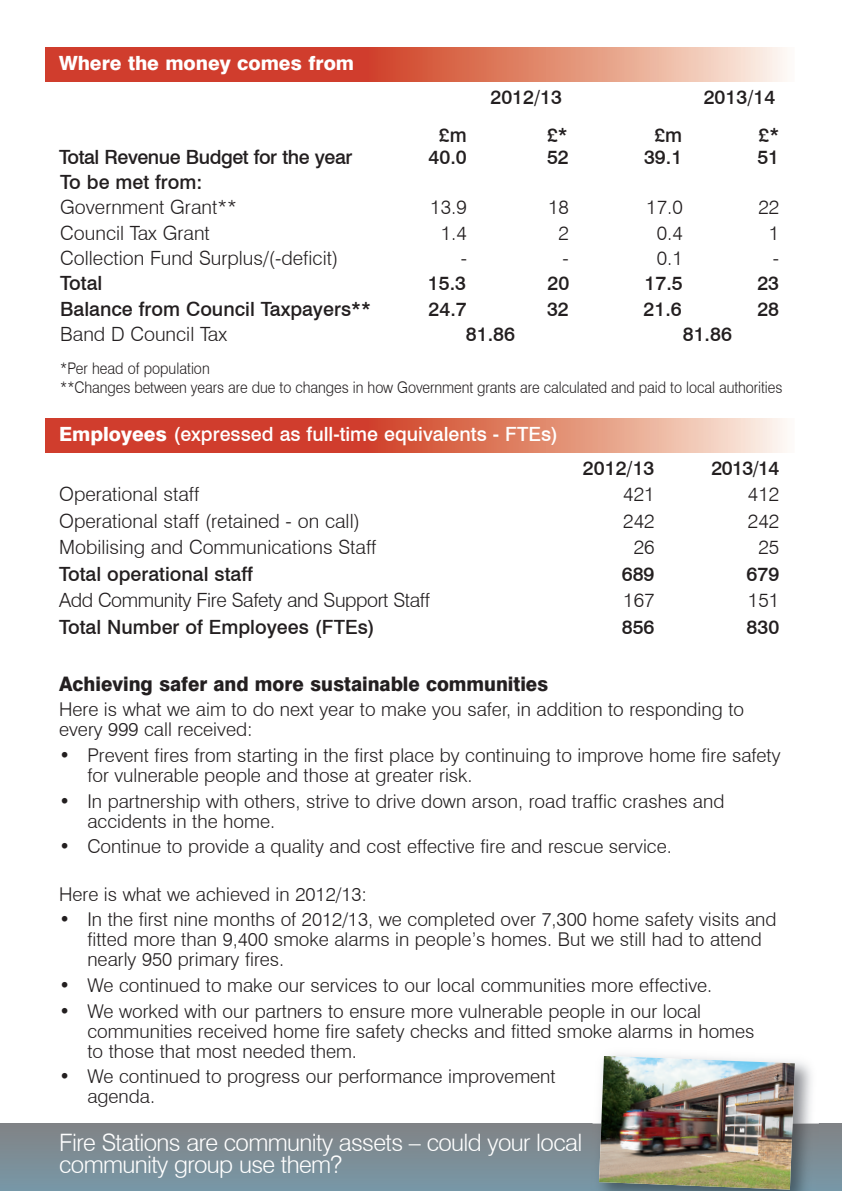
<style>
.page{position:relative;width:842px;height:1191px;background:#fff}
.page>*{position:absolute;margin:0;border:0;box-sizing:border-box;transform-origin:0 0}
.t1{font:300 24px/21.8px "Swiss 721 BT";letter-spacing:-.025em;color:#fff}
.t2{font:800 20px "Swiss 721 BT";color:#231f20;scale:.95 1}
.t3{font:300 19.6px "Swiss 721 BT";color:#231f20}
.t4{font:500 19.6px "Swiss 721 BT";color:#231f20}
.t5{font:500 19.6px "Swiss 721 BT";color:#fff}
.t6{font:300 19.6px "Swiss 721 BT";letter-spacing:-.02em;color:#231f20}
.t7{font:500 19.6px "Swiss 721 BT";letter-spacing:-.02em;color:#231f20}
.t8{font:800 19.6px "Swiss 721 BT";color:#fff}
.t9{font:300 19px/20px "Swiss 721 BT";color:#231f20}
.t10{font:300 16px/19.6px "Swiss 721 BT";letter-spacing:-.005em;color:#231f20;scale:.9 1}
.s1{font-weight:800}
</style>
<div class="page">
<div style="left:45px;top:48px;width:337px;height:34px;background:#d03d2d"></div>
<div style="left:369px;top:48px;width:425px;height:34px;background:linear-gradient(to right,#cf401f,#fcf6e9)"></div>
<div style="left:45px;top:418px;width:337px;height:34px;background:#d03d2d"></div>
<div style="left:369px;top:418px;width:425px;height:34px;background:linear-gradient(to right,#cf401f,#fcf6e9)"></div>
<div style="left:0;top:1123px;width:842px;height:68px;background:linear-gradient(to bottom,#818385,#7897a7)"></div>
<img style="left:589px;top:1123px;width:230px;height:68px">
<img style="left:599px;top:1055px;width:196px;height:134px">
<p class="t8" style="left:59px;top:51px;width:296px">Where the money comes from</p>
<p class="t4" style="left:490px;top:85px;width:73px">2012/13</p>
<p class="t4" style="left:704px;top:85px;width:73px">2013/14</p>
<p class="t4" style="left:439px;top:123px;width:29px">£m</p>
<p class="t4" style="left:547px;top:123px;width:22px">£*</p>
<p class="t4" style="left:654px;top:123px;width:29px">£m</p>
<p class="t4" style="left:758px;top:123px;width:22px">£*</p>
<p class="t7" style="left:59px;top:145px;width:295px">Total Revenue Budget for the year</p>
<p class="t4" style="left:429px;top:145px;width:40px">40.0</p>
<p class="t4" style="left:547px;top:145px;width:23px">52</p>
<p class="t4" style="left:644px;top:145px;width:40px">39.1</p>
<p class="t4" style="left:757px;top:145px;width:23px">51</p>
<p class="t4" style="left:60px;top:170px;width:144px">To be met from:</p>
<p class="t3" style="left:60px;top:195px;width:178px">Government Grant**</p>
<p class="t3" style="left:430px;top:195px;width:38px">13.9</p>
<p class="t3" style="left:548px;top:195px;width:22px">18</p>
<p class="t3" style="left:646px;top:195px;width:38px">17.0</p>
<p class="t3" style="left:758px;top:195px;width:22px">22</p>
<p class="t3" style="left:60px;top:221px;width:151px">Council Tax Grant</p>
<p class="t3" style="left:441px;top:221px;width:28px">1.4</p>
<p class="t3" style="left:558px;top:221px;width:12px">2</p>
<p class="t3" style="left:657px;top:221px;width:28px">0.4</p>
<p class="t3" style="left:769px;top:221px;width:12px">1</p>
<p class="t3" style="left:60px;top:246px;width:279px">Collection Fund Surplus/(-deficit)</p>
<p class="t3" style="left:461px;top:246px;width:8px">-</p>
<p class="t3" style="left:562px;top:246px;width:8px">-</p>
<p class="t3" style="left:657px;top:246px;width:28px">0.1</p>
<p class="t3" style="left:773px;top:246px;width:8px">-</p>
<p class="t4" style="left:60px;top:271px;width:44px">Total</p>
<p class="t4" style="left:428px;top:271px;width:40px">15.3</p>
<p class="t4" style="left:547px;top:271px;width:23px">20</p>
<p class="t4" style="left:645px;top:271px;width:40px">17.5</p>
<p class="t4" style="left:757px;top:271px;width:23px">23</p>
<p class="t4" style="left:60px;top:297px;width:312px">Balance from Council Taxpayers**</p>
<p class="t4" style="left:429px;top:297px;width:40px">24.7</p>
<p class="t4" style="left:547px;top:297px;width:23px">32</p>
<p class="t4" style="left:643px;top:297px;width:40px">21.6</p>
<p class="t4" style="left:757px;top:297px;width:23px">28</p>
<p class="t3" style="left:60px;top:322px;width:168px">Band D Council Tax</p>
<p class="t4" style="left:466px;top:322px;width:51px">81.86</p>
<p class="t4" style="left:683px;top:322px;width:51px">81.86</p>
<p class="t10" style="left:60px;top:358px;width:804px">*Per head of population<br>**Changes between years are due to changes in how Government grants are calculated and paid to local authorities</p>
<p class="t5" style="left:59px;top:422px;width:500px"><span class="s1">Employees</span> (expressed as full-time equivalents - FTEs)</p>
<p class="t4" style="left:583px;top:456px;width:73px">2012/13</p>
<p class="t4" style="left:712px;top:456px;width:69px">2013/14</p>
<p class="t3" style="left:59px;top:482px;width:142px">Operational staff</p>
<p class="t3" style="left:623px;top:482px;width:33px">421</p>
<p class="t3" style="left:748px;top:482px;width:33px">412</p>
<p class="t3" style="left:59px;top:509px;width:302px">Operational staff (retained - on call)</p>
<p class="t3" style="left:623px;top:509px;width:33px">242</p>
<p class="t3" style="left:748px;top:509px;width:33px">242</p>
<p class="t3" style="left:59px;top:535px;width:319px">Mobilising and Communications Staff</p>
<p class="t3" style="left:634px;top:535px;width:22px">26</p>
<p class="t3" style="left:758px;top:535px;width:22px">25</p>
<p class="t4" style="left:59px;top:562px;width:195px">Total operational staff</p>
<p class="t4" style="left:622px;top:562px;width:34px">689</p>
<p class="t4" style="left:746px;top:562px;width:34px">679</p>
<p class="t6" style="left:59px;top:588px;width:372px">Add Community Fire Safety and Support Staff</p>
<p class="t3" style="left:623px;top:588px;width:33px">167</p>
<p class="t3" style="left:748px;top:588px;width:33px">151</p>
<p class="t4" style="left:59px;top:615px;width:317px">Total Number of Employees (FTEs)</p>
<p class="t4" style="left:622px;top:615px;width:34px">856</p>
<p class="t4" style="left:746px;top:615px;width:34px">830</p>
<p class="t2" style="left:59px;top:671px;width:517px">Achieving safer and more sustainable communities</p>
<p class="t9" style="left:59px;top:699px;width:686px">Here is what we aim to do next year to make you safer, in addition to responding to every 999 call received:</p>
<p class="t9" style="left:87px;top:745px;width:695px;text-indent:-28px">• Prevent fires from starting in the first place by continuing to improve home fire safety for vulnerable people and those at greater risk.</p>
<p class="t9" style="left:87px;top:790px;width:638px;text-indent:-28px">• In partnership with others, strive to drive down arson, road traffic crashes and accidents in the home.</p>
<p class="t9" style="left:59px;top:836px;width:614px">• Continue to provide a quality and cost effective fire and rescue service.</p>
<p class="t9" style="left:59px;top:883px;width:309px">Here is what we achieved in 2012/13:</p>
<p class="t9" style="left:87px;top:909px;width:691px;text-indent:-28px">• In the first nine months of 2012/13, we completed over 7,300 home safety visits and fitted more than 9,400 smoke alarms in people’s homes. But we still had to attend nearly 950 primary fires.</p>
<p class="t9" style="left:59px;top:975px;width:655px">• We continued to make our services to our local communities more effective.</p>
<p class="t9" style="left:87px;top:1000px;width:669px;text-indent:-28px">• We worked with our partners to ensure more vulnerable people in our local communities received home fire safety checks and fitted smoke alarms in homes to those that most needed them.</p>
<p class="t9" style="left:87px;top:1066px;width:470px;text-indent:-28px">• We continued to progress our performance improvement agenda.</p>
<p class="t1" style="left:59px;top:1131px;width:525px">Fire Stations are community assets – could your local community group use them?</p>
</div>
